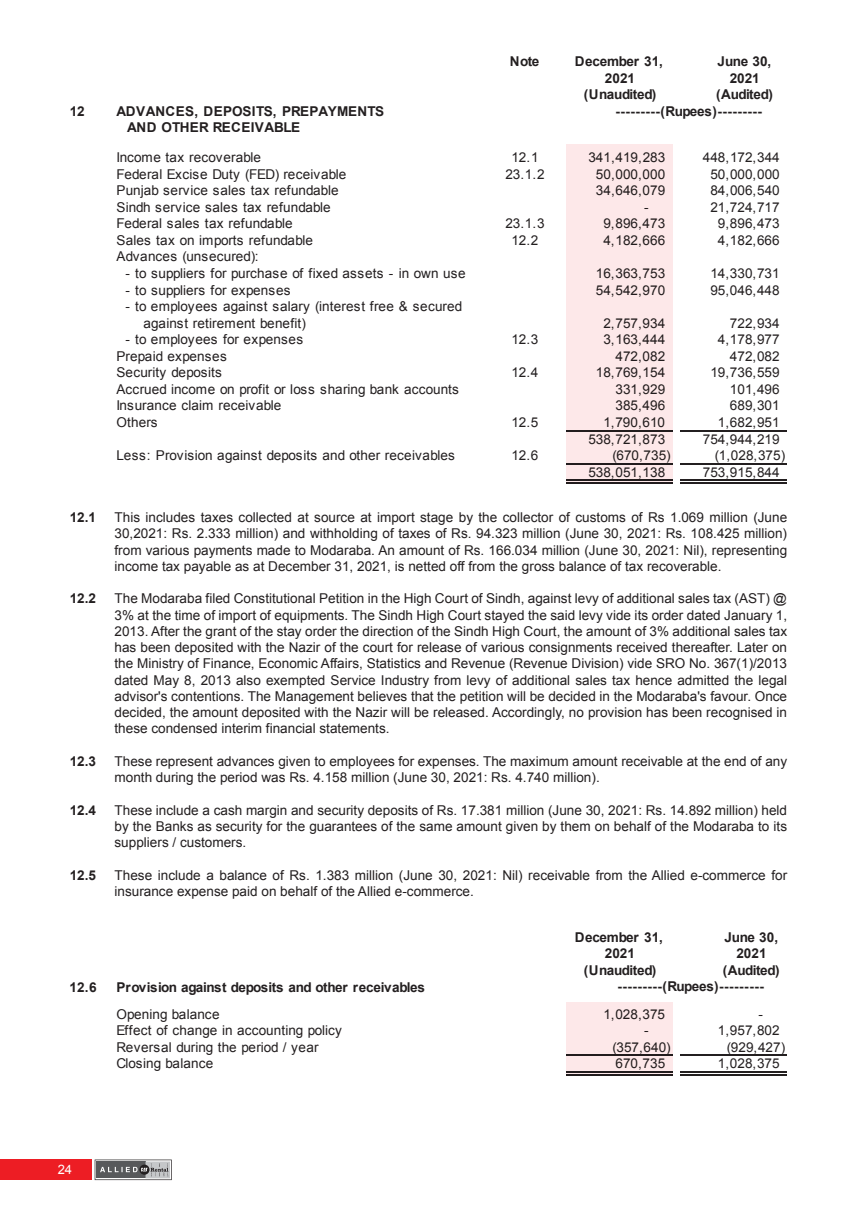
<style>
.page{position:relative;width:857px;height:1219px;background:#fff}
.page>*{position:absolute;margin:0;border:0;box-sizing:border-box;transform-origin:0 0}
.t1{font:13.6px/16.2px "Arial";color:#231f20;text-align:justify}
.t2{font:13.6px/16.6px "Arial";letter-spacing:.02em;color:#231f20}
.t3{font:700 13.6px "Arial";letter-spacing:-.02em;color:#231f20}
.t4{font:700 13.6px/16.2px "Arial";letter-spacing:.015em;color:#231f20}
.t5{font:13px "Arial";color:#fff}
</style>
<div class="page">
<div style="left:0;top:1159px;width:91px;height:21px;background:#ed1d24"></div>
<svg style="left:95px;top:1159px;width:77px;height:21px;background:#89898a"></svg>
<hr style="left:680px;top:430px;width:106px;height:1px;background:#231f20">
<hr style="left:680px;top:463px;width:106px;height:2px;background:#231f20">
<hr style="left:680px;top:480px;width:106px;height:1px;background:#231f20">
<hr style="left:680px;top:483px;width:106px;height:1px;background:#231f20">
<hr style="left:680px;top:1055px;width:106px;height:1px;background:#231f20">
<hr style="left:680px;top:1071px;width:106px;height:2px;background:#231f20">
<hr style="left:680px;top:1074px;width:106px;height:2px;background:#231f20">
<div style="left:565px;top:145px;width:107px;height:339px;background:#fde8e9"></div>
<svg style="left:566px;top:1002px;width:106px;height:74px;background:#ebd7d8"></svg>
<p class="t3" style="left:509px;top:52px;width:31px">Note</p>
<p class="t3" style="left:574px;top:52px;width:90px">December 31,</p>
<p class="t3" style="left:717px;top:52px;width:55px">June 30,</p>
<p class="t3" style="left:604px;top:69px;width:32px">2021</p>
<p class="t3" style="left:729px;top:69px;width:32px">2021</p>
<p class="t3" style="left:583px;top:85px;width:74px">(Unaudited)</p>
<p class="t3" style="left:715px;top:85px;width:58px">(Audited)</p>
<p class="t3" style="left:70px;top:102px;width:17px">12</p>
<p class="t4" style="left:127px;top:103px;width:258px;text-indent:-11px">ADVANCES, DEPOSITS, PREPAYMENTS<br>AND OTHER RECEIVABLE</p>
<p class="t2" style="left:116px;top:149px;width:146px">Income tax recoverable</p>
<p class="t1" style="left:511px;top:149px;width:29px">12.1</p>
<p class="t1" style="left:588px;top:149px;width:78px">341,419,283</p>
<p class="t1" style="left:702px;top:149px;width:78px">448,172,344</p>
<p class="t1" style="left:116px;top:166px;width:231px">Federal Excise Duty (FED) receivable</p>
<p class="t1" style="left:505px;top:166px;width:41px">23.1.2</p>
<p class="t1" style="left:595px;top:166px;width:71px">50,000,000</p>
<p class="t1" style="left:710px;top:166px;width:71px">50,000,000</p>
<p class="t2" style="left:116px;top:182px;width:223px">Punjab service sales tax refundable</p>
<p class="t1" style="left:595px;top:183px;width:71px">34,646,079</p>
<p class="t1" style="left:710px;top:183px;width:71px">84,006,540</p>
<p class="t2" style="left:116px;top:199px;width:216px">Sindh service sales tax refundable</p>
<p class="t1" style="left:643px;top:199px;width:6px">-</p>
<p class="t1" style="left:710px;top:199px;width:71px">21,724,717</p>
<p class="t2" style="left:116px;top:215px;width:178px">Federal sales tax refundable</p>
<p class="t1" style="left:505px;top:216px;width:41px">23.1.3</p>
<p class="t1" style="left:603px;top:216px;width:63px">9,896,473</p>
<p class="t1" style="left:717px;top:216px;width:63px">9,896,473</p>
<p class="t1" style="left:116px;top:232px;width:198px">Sales tax on imports refundable</p>
<p class="t1" style="left:511px;top:232px;width:29px">12.2</p>
<p class="t1" style="left:603px;top:232px;width:63px">4,182,666</p>
<p class="t1" style="left:717px;top:232px;width:63px">4,182,666</p>
<p class="t2" style="left:116px;top:249px;width:143px">Advances (unsecured):</p>
<p class="t2" style="left:125px;top:265px;width:342px">- to suppliers for purchase of fixed assets - in own use</p>
<p class="t1" style="left:595px;top:265px;width:71px">16,363,753</p>
<p class="t1" style="left:710px;top:265px;width:71px">14,330,731</p>
<p class="t1" style="left:125px;top:282px;width:167px">- to suppliers for expenses</p>
<p class="t1" style="left:595px;top:282px;width:71px">54,542,970</p>
<p class="t1" style="left:710px;top:282px;width:71px">95,046,448</p>
<p class="t2" style="left:143px;top:298px;width:320px;text-indent:-18px">- to employees against salary (interest free &amp; secured against retirement benefit)</p>
<p class="t3" style="left:615px;top:102px;width:148px">---------(Rupees)---------</p>
<p class="t1" style="left:603px;top:315px;width:63px">2,757,934</p>
<p class="t1" style="left:729px;top:315px;width:51px">722,934</p>
<p class="t2" style="left:125px;top:331px;width:179px">- to employees for expenses</p>
<p class="t1" style="left:511px;top:331px;width:29px">12.3</p>
<p class="t1" style="left:603px;top:331px;width:63px">3,163,444</p>
<p class="t1" style="left:717px;top:331px;width:63px">4,178,977</p>
<p class="t2" style="left:116px;top:348px;width:112px">Prepaid expenses</p>
<p class="t1" style="left:615px;top:348px;width:51px">472,082</p>
<p class="t1" style="left:729px;top:348px;width:51px">472,082</p>
<p class="t1" style="left:116px;top:365px;width:107px">Security deposits</p>
<p class="t1" style="left:511px;top:365px;width:29px">12.4</p>
<p class="t1" style="left:595px;top:365px;width:71px">18,769,154</p>
<p class="t1" style="left:710px;top:365px;width:71px">19,736,559</p>
<p class="t1" style="left:116px;top:381px;width:344px">Accrued income on profit or loss sharing bank accounts</p>
<p class="t1" style="left:615px;top:381px;width:51px">331,929</p>
<p class="t1" style="left:729px;top:381px;width:51px">101,496</p>
<p class="t1" style="left:116px;top:398px;width:166px">Insurance claim receivable</p>
<p class="t1" style="left:615px;top:398px;width:51px">385,496</p>
<p class="t1" style="left:729px;top:398px;width:51px">689,301</p>
<p class="t1" style="left:116px;top:414px;width:43px">Others</p>
<p class="t1" style="left:511px;top:414px;width:29px">12.5</p>
<p class="t1" style="left:603px;top:414px;width:63px">1,790,610</p>
<p class="t1" style="left:717px;top:414px;width:63px">1,682,951</p>
<p class="t1" style="left:588px;top:431px;width:78px">538,721,873</p>
<p class="t1" style="left:702px;top:431px;width:78px">754,944,219</p>
<p class="t1" style="left:116px;top:447px;width:340px">Less: Provision against deposits and other receivables</p>
<p class="t1" style="left:511px;top:447px;width:29px">12.6</p>
<p class="t1" style="left:612px;top:447px;width:60px">(670,735)</p>
<p class="t1" style="left:714px;top:447px;width:72px">(1,028,375)</p>
<p class="t1" style="left:588px;top:464px;width:78px">538,051,138</p>
<p class="t1" style="left:702px;top:464px;width:78px">753,915,844</p>
<p class="t3" style="left:70px;top:508px;width:28px">12.1</p>
<p class="t1" style="left:114px;top:509px;width:673px">This includes taxes collected at source at import stage by the collector of customs of Rs 1.069 million (June 30,2021: Rs. 2.333 million) and withholding of taxes of Rs. 94.323 million (June 30, 2021: Rs. 108.425 million) from various payments made to Modaraba. An amount of Rs. 166.034 million (June 30, 2021: Nil), representing income tax payable as at December 31, 2021, is netted off from the gross balance of tax recoverable.</p>
<p class="t3" style="left:70px;top:589px;width:28px">12.2</p>
<p class="t1" style="left:114px;top:590px;width:673px">The Modaraba filed Constitutional Petition in the High Court of Sindh, against levy of additional sales tax (AST) @ 3% at the time of import of equipments. The Sindh High Court stayed the said levy vide its order dated January 1, 2013. After the grant of the stay order the direction of the Sindh High Court, the amount of 3% additional sales tax has been deposited with the Nazir of the court for release of various consignments received thereafter. Later on the Ministry of Finance, Economic Affairs, Statistics and Revenue (Revenue Division) vide SRO No. 367(1)/2013 dated May 8, 2013 also exempted Service Industry from levy of additional sales tax hence admitted the legal advisor's contentions. The Management believes that the petition will be decided in the Modaraba's favour. Once decided, the amount deposited with the Nazir will be released. Accordingly, no provision has been recognised in these condensed interim financial statements.</p>
<p class="t3" style="left:70px;top:752px;width:28px">12.3</p>
<p class="t1" style="left:114px;top:753px;width:673px">These represent advances given to employees for expenses. The maximum amount receivable at the end of any month during the period was Rs. 4.158 million (June 30, 2021: Rs. 4.740 million).</p>
<p class="t3" style="left:70px;top:801px;width:28px">12.4</p>
<p class="t1" style="left:114px;top:802px;width:673px">These include a cash margin and security deposits of Rs. 17.381 million (June 30, 2021: Rs. 14.892 million) held by the Banks as security for the guarantees of the same amount given by them on behalf of the Modaraba to its suppliers / customers.</p>
<p class="t3" style="left:70px;top:866px;width:28px">12.5</p>
<p class="t1" style="left:114px;top:867px;width:673px">These include a balance of Rs. 1.383 million (June 30, 2021: Nil) receivable from the Allied e-commerce for insurance expense paid on behalf of the Allied e-commerce.</p>
<p class="t3" style="left:574px;top:928px;width:90px">December 31,</p>
<p class="t3" style="left:724px;top:928px;width:55px">June 30,</p>
<p class="t3" style="left:604px;top:945px;width:32px">2021</p>
<p class="t3" style="left:736px;top:945px;width:32px">2021</p>
<p class="t3" style="left:583px;top:961px;width:74px">(Unaudited)</p>
<p class="t3" style="left:722px;top:961px;width:58px">(Audited)</p>
<p class="t3" style="left:617px;top:978px;width:148px">---------(Rupees)---------</p>
<p class="t3" style="left:70px;top:978px;width:29px">12.6</p>
<p class="t3" style="left:116px;top:978px;width:310px">Provision against deposits and other receivables</p>
<p class="t1" style="left:116px;top:1006px;width:105px">Opening balance</p>
<p class="t1" style="left:603px;top:1006px;width:63px">1,028,375</p>
<p class="t1" style="left:758px;top:1006px;width:6px">-</p>
<p class="t1" style="left:116px;top:1022px;width:227px">Effect of change in accounting policy</p>
<p class="t1" style="left:643px;top:1022px;width:6px">-</p>
<p class="t1" style="left:717px;top:1022px;width:63px">1,957,802</p>
<p class="t1" style="left:116px;top:1039px;width:204px">Reversal during the period / year</p>
<p class="t1" style="left:612px;top:1039px;width:60px">(357,640)</p>
<p class="t1" style="left:726px;top:1039px;width:60px">(929,427)</p>
<p class="t1" style="left:116px;top:1055px;width:98px">Closing balance</p>
<p class="t1" style="left:615px;top:1055px;width:51px">670,735</p>
<p class="t1" style="left:717px;top:1055px;width:63px">1,028,375</p>
<p class="t5" style="left:58px;top:1161px;width:16px">24</p>
</div>
